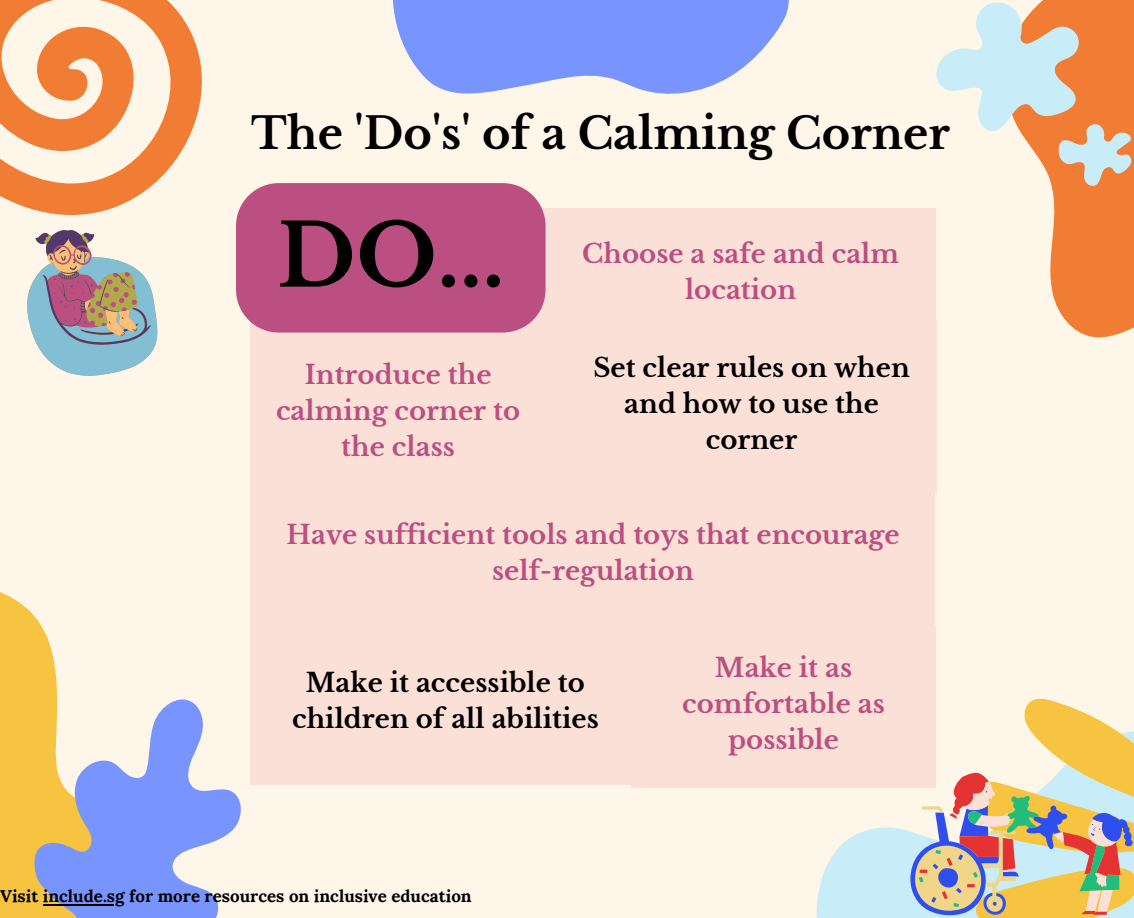
<style>
.page{position:relative;width:1134px;height:918px;background:#fff6ea}
.page>*{position:absolute;margin:0;border:0;box-sizing:border-box;transform-origin:0 0}
.t1{font:700 85.8px "Libre Baskerville";color:#000}
.t2{font:700 43.2px "Libre Baskerville";color:#000}
.t3{font:700 25.8px/36px "Libre Baskerville";color:#bb4f81;text-align:center}
.t4{font:700 25.8px/36px "Libre Baskerville";color:#000;text-align:center}
.t5{font:700 16.8px "Lora";color:#000}
</style>
<div class="page">
<svg style="left:392px;top:0;width:447px;height:209px"></svg>
<svg style="left:0;top:0;width:201px;height:215px"></svg>
<svg style="left:0;top:592px;width:55px;height:75px;fill:#f6c440"></svg>
<svg style="left:815px;top:787px;width:95px;height:131px;fill:#c8edf8"></svg>
<svg style="left:1050px;top:0;width:84px;height:338px;background:#f28643"></svg>
<svg style="left:0;top:667px;width:241px;height:251px"></svg>
<svg style="left:936px;top:0;width:196px;height:187px"></svg>
<svg style="left:27px;top:230px;width:130px;height:146px"></svg>
<svg style="left:910px;top:698px;width:224px;height:220px"></svg>
<div style="left:631px;top:626px;width:305px;height:161px;background:#fbe0d8"></div>
<div style="left:250px;top:618px;width:391px;height:167px;background:#fbe0d8"></div>
<div style="left:567px;top:321px;width:369px;height:172px;background:#fbe0d8"></div>
<div style="left:250px;top:333px;width:296px;height:159px;background:#fbe0d8"></div>
<div style="left:546px;top:209px;width:390px;height:128px;background:#fbe0d8"></div>
<div style="left:250px;top:477px;width:684px;height:155px;background:#fbe0d8"></div>
<div style="left:236px;top:183px;width:310px;height:150px;background:#bb4f81"></div>
<hr style="left:43px;top:904px;width:82px;height:1px;background:#000">
<h2 class="t2" style="left:251px;top:107px;width:700px">The 'Do's' of a Calming Corner</h2>
<h1 class="t1" style="left:277px;top:203px;width:229px">DO...</h1>
<p class="t3" style="left:276px;top:357px;width:246px">Introduce the calming corner to the class</p>
<p class="t3" style="left:582px;top:236px;width:318px">Choose a safe and calm location</p>
<p class="t4" style="left:593px;top:350px;width:318px">Set clear rules on when and how to use the corner</p>
<p class="t3" style="left:287px;top:517px;width:614px">Have sufficient tools and toys that encourage self-regulation</p>
<p class="t4" style="left:292px;top:665px;width:308px">Make it accessible to children of all abilities</p>
<p class="t5" style="left:0;top:886px;width:473px">Visit include.sg for more resources on inclusive education</p>
<p class="t3" style="left:682px;top:650px;width:204px">Make it as comfortable as possible</p>
</div>
